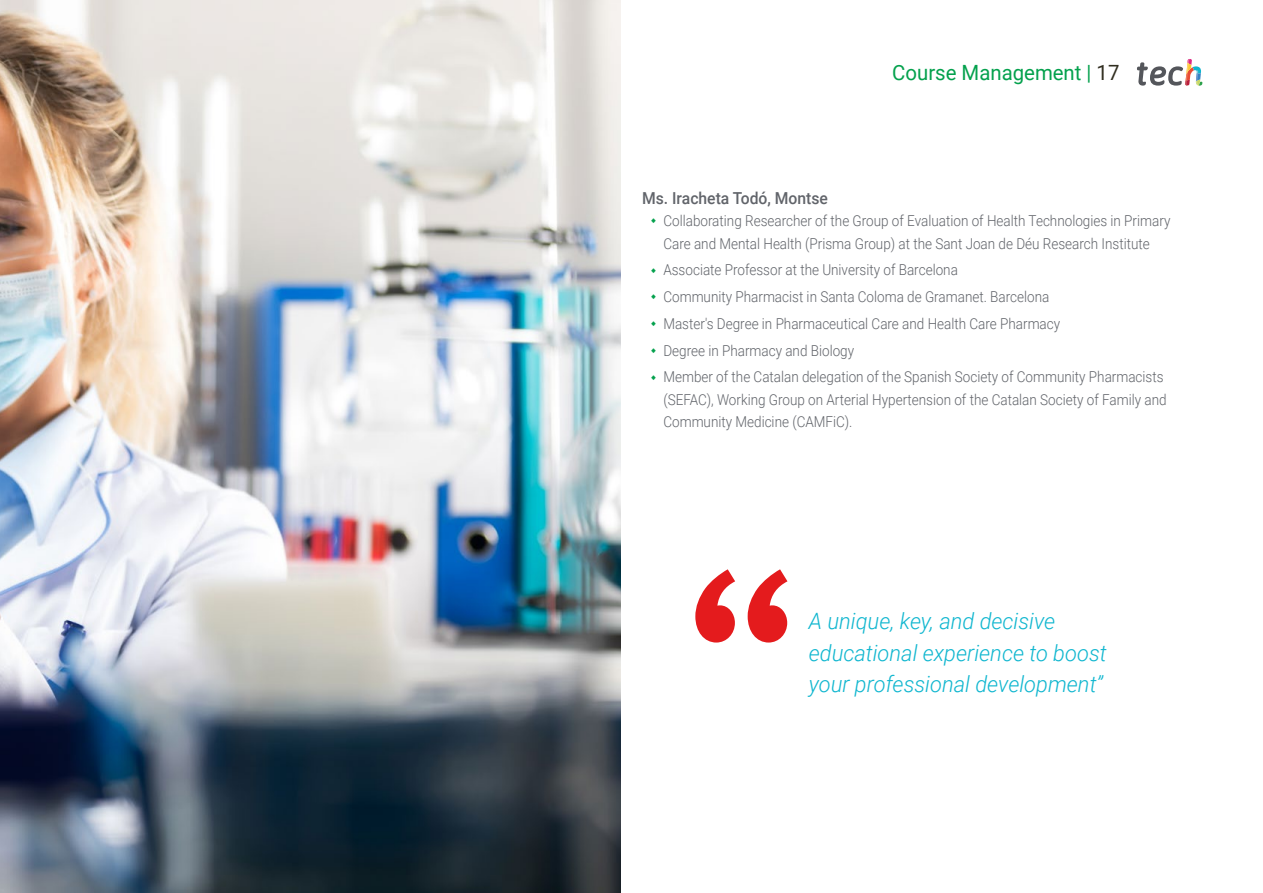
<style>
.page{position:relative;width:1263px;height:893px;background:#fff}
.page>*{position:absolute;margin:0;border:0;box-sizing:border-box;transform-origin:0 0}
.t1{font:italic 300 22.5px/31.5px "Roboto";color:#0fb6cf}
.t2{font:21px "Roboto";color:#04a14d}
.t3{font:500 16.5px "Roboto";color:#61646a;scale:.95 1}
.t4{font:300 15px/26.7px "Roboto";color:#61646a;scale:.9 1}
.s1{color:#312e20}
</style>
<div class="page">
<img style="left:0;top:0;width:621px;height:893px">
<svg style="left:695px;top:569px;width:92px;height:73px"></svg>
<svg style="left:1137px;top:59px;width:65px;height:27px"></svg>
<h2 class="t2" style="left:892px;top:57px;width:229px">Course Management | <span class="s1">17</span></h2>
<p class="t3" style="left:642px;top:186px;width:197px">Ms. Iracheta Todó, Montse</p>
<p class="t4" style="left:663px;top:209px;width:565px;line-height:22.5px">Collaborating Researcher of the Group of Evaluation of Health Technologies in Primary<br>Care and Mental Health (Prisma Group) at the Sant Joan de Déu Research Institute</p>
<p class="t4" style="left:663px;top:256px;width:557px">Associate Professor at the University of Barcelona<br>Community Pharmacist in Santa Coloma de Gramanet. Barcelona<br>Master's Degree in Pharmaceutical Care and Health Care Pharmacy<br>Degree in Pharmacy and Biology<br>Member of the Catalan delegation of the Spanish Society of Community Pharmacists</p>
<p class="t4" style="left:663px;top:388px;width:561px;line-height:22.5px">(SEFAC), Working Group on Arterial Hypertension of the Catalan Society of Family and<br>Community Medicine (CAMFiC).</p>
<h1 class="t1" style="left:809px;top:605px;width:299px">A unique, key, and decisive educational experience to boost your professional development”</h1>
</div>
